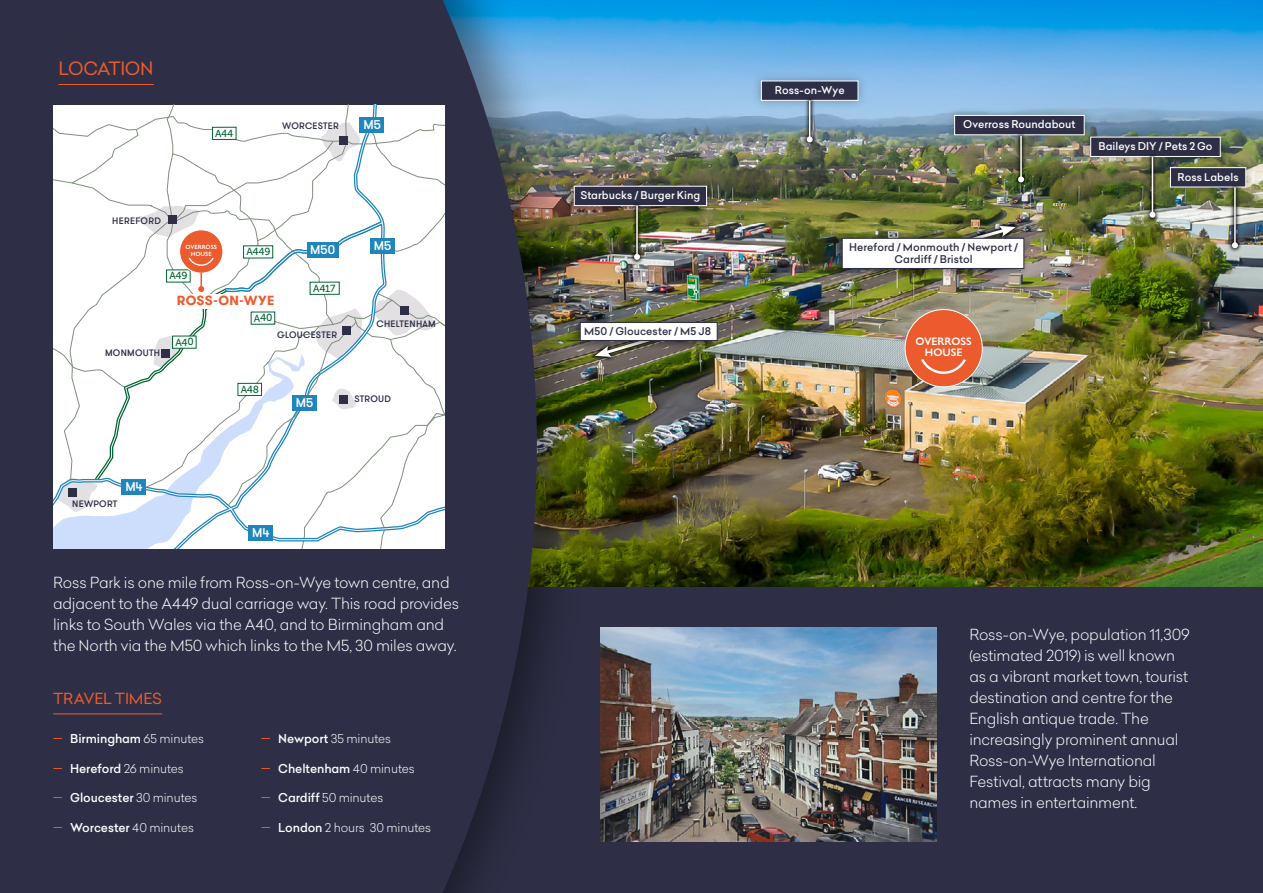
<style>
.page{position:relative;width:1263px;height:893px;background:#2e2f46}
.page>*{position:absolute;margin:0;border:0;box-sizing:border-box;transform-origin:0 0}
.t1{font:18px "Celias";letter-spacing:-.02em;color:#eb5b2e}
.t2{font:300 15px/21px "Celias";letter-spacing:-.015em;color:#fff}
.t3{font:15px "Celias";letter-spacing:-.01em;color:#eb5b2e}
.t4{font:700 13.2px "GT Walsheim";letter-spacing:.025em;color:#eb5b2e}
.t5{font:500 12.75px "GT Walsheim";letter-spacing:-.025em;color:#fff}
.t6{font:500 12px "Celias";letter-spacing:-.005em;color:#fff}
.t7{font:300 12px "Celias";letter-spacing:-.015em;color:#fff}
.t8{font:600 10.95px/11.2px "Gill Sans Nova";color:#fff;text-align:center}
.t9{font:500 10.5px "Celias";letter-spacing:.005em;color:#fff}
.t10{font:500 10.5px/12px "Celias";letter-spacing:.005em;color:#2e2f46;text-align:center}
.t11{font:10.2px "Museo Sans 500";letter-spacing:-.03em;color:#006531}
.t12{font:500 9.3px "GT Walsheim";letter-spacing:.025em;color:#2e2f46}
.t13{font:600 6.15px/6.3px "Gill Sans Nova";color:#fff;text-align:center}
.s1{font-weight:400;color:#eb5b2e}
.s2{font-weight:300}
.s3{font-weight:500}
</style>
<div class="page">
<img style="left:595px;top:0;width:668px;height:587px">
<div style="left:0;top:0;width:595px;height:893px;background:#000;opacity:.4"></div>
<svg style="left:0;top:0;width:537px;height:893px"></svg>
<img style="left:600px;top:628px;width:336px;height:214px">
<hr style="left:53px;top:714px;width:109px;height:1px;background:#eb5b2e">
<div style="left:561px;top:178px;width:151px;height:39px;background:#000;opacity:.6"></div>
<div style="left:574px;top:186px;width:133px;height:20px;background:#2e2f46;border:1px solid #fff"></div>
<div style="left:752px;top:71px;width:116px;height:39px;background:#000;opacity:.28"></div>
<div style="left:761px;top:81px;width:97px;height:20px;background:#2e2f46;border:1px solid #fff"></div>
<div style="left:1161px;top:158px;width:94px;height:39px;background:#000;opacity:.28"></div>
<div style="left:1170px;top:167px;width:76px;height:20px;background:#2e2f46;border:1px solid #fff"></div>
<div style="left:1081px;top:128px;width:149px;height:38px;background:#000;opacity:.28"></div>
<div style="left:1090px;top:137px;width:130px;height:20px;background:#2e2f46;border:1px solid #fff"></div>
<div style="left:945px;top:106px;width:149px;height:38px;background:#000;opacity:.28"></div>
<div style="left:954px;top:115px;width:130px;height:20px;background:#2e2f46;border:1px solid #fff"></div>
<svg style="left:629px;top:203px;width:15px;height:61px"></svg>
<hr style="left:636px;top:206px;width:2px;height:51px;background:#fff">
<svg style="left:634px;top:254px;width:6px;height:6px"></svg>
<svg style="left:802px;top:98px;width:15px;height:49px"></svg>
<hr style="left:809px;top:101px;width:1px;height:38px;background:#fff">
<svg style="left:807px;top:136px;width:6px;height:6px"></svg>
<svg style="left:1013px;top:133px;width:15px;height:54px"></svg>
<hr style="left:1020px;top:136px;width:2px;height:43px;background:#fff">
<svg style="left:1018px;top:176px;width:6px;height:6px"></svg>
<svg style="left:1145px;top:155px;width:15px;height:67px"></svg>
<hr style="left:1152px;top:157px;width:1px;height:58px;background:#fff">
<svg style="left:1149px;top:212px;width:6px;height:6px"></svg>
<svg style="left:1227px;top:185px;width:15px;height:68px"></svg>
<hr style="left:1234px;top:187px;width:2px;height:58px;background:#fff">
<svg style="left:1232px;top:242px;width:6px;height:6px"></svg>
<div style="left:905px;top:310px;width:77px;height:77px;background:#eb5b2e;border-radius:50%"></div>
<div style="left:905px;top:309px;width:78px;height:78px;border:1px solid #fff;border-radius:50%"></div>
<svg style="left:921px;top:359px;width:45px;height:15px"></svg>
<svg style="left:966px;top:221px;width:54px;height:9px"></svg>
<svg style="left:967px;top:226px;width:49px;height:4px"></svg>
<div style="left:829px;top:230px;width:200px;height:50px;background:#000;opacity:.6"></div>
<div style="left:842px;top:238px;width:182px;height:31px;background:#fff;border:1px solid #2e2f46"></div>
<svg style="left:590px;top:352px;width:70px;height:9px"></svg>
<svg style="left:595px;top:352px;width:64px;height:5px"></svg>
<div style="left:567px;top:315px;width:156px;height:37px;background:#000;opacity:.6"></div>
<div style="left:580px;top:322px;width:137px;height:19px;background:#fff;border:1px solid #2e2f46"></div>
<svg style="left:53px;top:105px;width:391px;height:443px"></svg>
<hr style="left:58px;top:84px;width:96px;height:1px;background:#eb5b2e">
<p class="t1" style="left:58px;top:55px;width:97px">LOCATION</p>
<p class="t11" style="left:215px;top:128px;width:20px">A44</p>
<p class="t12" style="left:282px;top:120px;width:58px">WORCESTER</p>
<p class="t5" style="left:363px;top:116px;width:19px">M5</p>
<p class="t12" style="left:112px;top:215px;width:50px">HEREFORD</p>
<p class="t12" style="left:105px;top:347px;width:56px">MONMOUTH</p>
<p class="t13" style="left:185px;top:244px;width:33px">OVERROSS<br>HOUSE</p>
<p class="t11" style="left:169px;top:270px;width:20px">A49</p>
<p class="t11" style="left:246px;top:246px;width:26px">A449</p>
<p class="t4" style="left:177px;top:292px;width:99px">ROSS-ON-WYE</p>
<p class="t11" style="left:254px;top:312px;width:20px">A40</p>
<p class="t5" style="left:310px;top:241px;width:26px">M50</p>
<p class="t11" style="left:313px;top:282px;width:24px">A417</p>
<p class="t11" style="left:175px;top:336px;width:20px">A40</p>
<p class="t12" style="left:277px;top:329px;width:61px">GLOUCESTER</p>
<p class="t11" style="left:241px;top:384px;width:20px">A48</p>
<p class="t5" style="left:296px;top:395px;width:19px">M5</p>
<p class="t5" style="left:374px;top:238px;width:19px">M5</p>
<p class="t12" style="left:377px;top:318px;width:61px">CHELTENHAM</p>
<p class="t12" style="left:354px;top:393px;width:38px">STROUD</p>
<p class="t12" style="left:72px;top:498px;width:47px">NEWPORT</p>
<p class="t5" style="left:125px;top:479px;width:19px">M4</p>
<p class="t5" style="left:252px;top:525px;width:19px">M4</p>
<p class="t2" style="left:53px;top:571px;width:407px">Ross Park is one mile from Ross-on-Wye town centre, and adjacent to the A449 dual carriage way. This road provides links to South Wales via the A40, and to Birmingham and the North via the M50 which links to the M5, 30 miles away.</p>
<p class="t3" style="left:53px;top:688px;width:110px">TRAVEL TIMES</p>
<p class="t6" style="left:53px;top:730px;width:153px"><span class="s1">—</span> Birmingham <span class="s2">65 minutes</span></p>
<p class="t7" style="left:53px;top:760px;width:132px"><span class="s1">—</span> <span class="s3">Hereford</span> 26 minutes</p>
<p class="t6" style="left:53px;top:789px;width:146px"><span class="s1">—</span> Gloucester <span class="s2">30 minutes</span></p>
<p class="t6" style="left:53px;top:819px;width:142px"><span class="s1">—</span> Worcester <span class="s2">40 minutes</span></p>
<p class="t7" style="left:261px;top:730px;width:131px"><span class="s1">—</span> <span class="s3">Newport</span> 35 minutes</p>
<p class="t6" style="left:261px;top:760px;width:155px"><span class="s1">—</span> Cheltenham <span class="s2">40 minutes</span></p>
<p class="t7" style="left:261px;top:789px;width:124px"><span class="s1">—</span> <span class="s3">Cardiff</span> 50 minutes</p>
<p class="t7" style="left:261px;top:819px;width:171px"><span class="s1">—</span> <span class="s3">London</span> 2 hours 30 minutes</p>
<p class="t9" style="left:580px;top:188px;width:122px">Starbucks / Burger King</p>
<p class="t10" style="left:584px;top:325px;width:128px">M50 / Gloucester / M5 J8</p>
<p class="t9" style="left:775px;top:83px;width:71px">Ross-on-Wye</p>
<p class="t9" style="left:963px;top:117px;width:114px">Overross Roundabout</p>
<p class="t9" style="left:1098px;top:139px;width:116px">Baileys DIY / Pets 2 Go</p>
<p class="t9" style="left:1177px;top:169px;width:63px">Ross Labels</p>
<p class="t10" style="left:849px;top:241px;width:171px">Hereford / Monmouth / Newport /<br>Cardiff / Bristol</p>
<p class="t8" style="left:916px;top:335px;width:58px">OVERROSS<br>HOUSE</p>
<p class="t2" style="left:969px;top:624px;width:222px">Ross-on-Wye, population 11,309 (estimated 2019) is well known as a vibrant market town, tourist destination and centre for the<br>English antique trade. The increasingly prominent annual<br>Ross-on-Wye International<br>Festival, attracts many big names in entertainment.</p>
</div>
